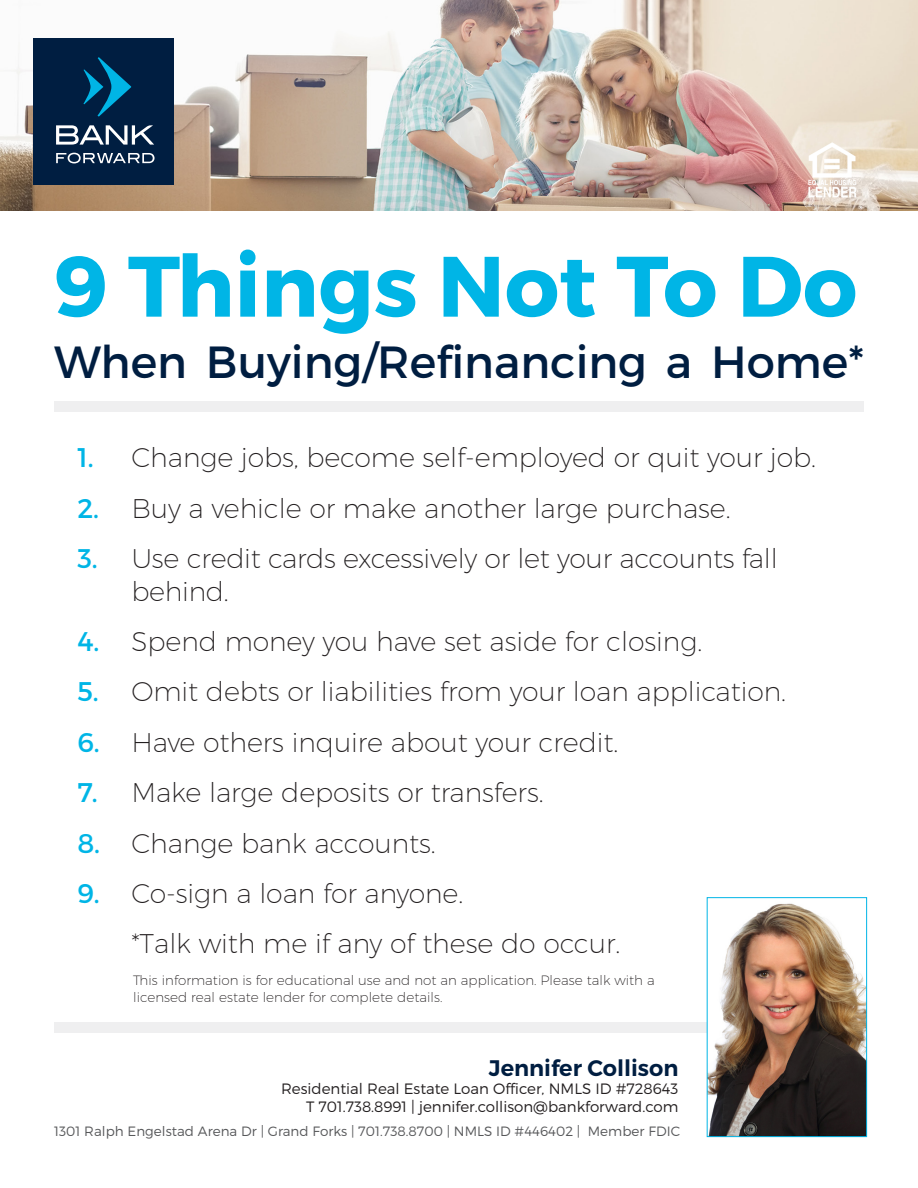
<style>
.page{position:relative;width:918px;height:1188px;background:#fff}
.page>*{position:absolute;margin:0;border:0;box-sizing:border-box;transform-origin:0 0}
.t1{font:700 85.5px "Montserrat";color:#00b5e6}
.t2{font:45px "Montserrat";color:#001e41}
.t3{font:200 27px/32.4px "Montserrat";letter-spacing:-.005em;color:#231f20}
.t4{font:600 22.5px "Montserrat";color:#001e41}
.t5{font:300 15px "Montserrat";color:#231f20}
.t6{font:200 13.5px/16.2px "Montserrat";letter-spacing:.005em;color:#231f20}
.t7{font:300 13.5px "Montserrat";letter-spacing:.005em;color:#57585a}
.s1{font-weight:400;color:#00b5e6}
</style>
<div class="page">
<img style="left:0;top:0;width:918px;height:211px">
<div style="left:33px;top:38px;width:140px;height:146px;background:#001e41"></div>
<svg style="left:83px;top:57px;width:48px;height:60px"></svg>
<svg style="left:56px;top:125px;width:98px;height:20px"></svg>
<svg style="left:56px;top:153px;width:99px;height:10px"></svg>
<div style="left:54px;top:401px;width:810px;height:11px;background:#efeff0"></div>
<div style="left:54px;top:1023px;width:810px;height:10px;background:#efeff0"></div>
<img style="left:803px;top:139px;width:58px;height:61px">
<img style="left:709px;top:903px;width:156px;height:232px">
<div style="left:707px;top:897px;width:160px;height:240px;border:1px solid #00b5e6"></div>
<p class="t1" style="left:54px;top:233px;width:805px">9 Things Not To Do</p>
<p class="t2" style="left:54px;top:335px;width:812px">When Buying/Refinancing a Home*</p>
<p class="t3" style="left:77px;top:441px;width:740px"><span class="s1">1.</span> Change jobs, become self-employed or quit your job.</p>
<p class="t3" style="left:77px;top:491px;width:655px"><span class="s1">2.</span> Buy a vehicle or make another large purchase.</p>
<p class="t3" style="left:131px;top:542px;width:648px;text-indent:-54px"><span class="s1">3.</span> Use credit cards excessively or let your accounts fall behind.</p>
<p class="t3" style="left:77px;top:625px;width:626px"><span class="s1">4.</span> Spend money you have set aside for closing.</p>
<p class="t3" style="left:77px;top:675px;width:710px"><span class="s1">5.</span> Omit debts or liabilities from your loan application.</p>
<p class="t3" style="left:77px;top:725px;width:543px"><span class="s1">6.</span> Have others inquire about your credit.</p>
<p class="t3" style="left:77px;top:776px;width:468px"><span class="s1">7.</span> Make large deposits or transfers.</p>
<p class="t3" style="left:77px;top:826px;width:360px"><span class="s1">8.</span> Change bank accounts.</p>
<p class="t3" style="left:77px;top:877px;width:387px"><span class="s1">9.</span> Co-sign a loan for anyone.</p>
<p class="t3" style="left:131px;top:927px;width:491px">*Talk with me if any of these do occur.</p>
<p class="t6" style="left:133px;top:972px;width:523px">This information is for educational use and not an application. Please talk with a licensed real estate lender for complete details.</p>
<p class="t4" style="left:489px;top:1054px;width:191px">Jennifer Collison</p>
<p class="t5" style="left:281px;top:1080px;width:399px">Residential Real Estate Loan Officer, NMLS ID #728643</p>
<p class="t5" style="left:306px;top:1098px;width:374px">T 701.738.8991 | jennifer.collison@bankforward.com</p>
<p class="t7" style="left:54px;top:1123px;width:628px">1301 Ralph Engelstad Arena Dr | Grand Forks | 701.738.8700 | NMLS ID #446402 | Member FDIC</p>
</div>
